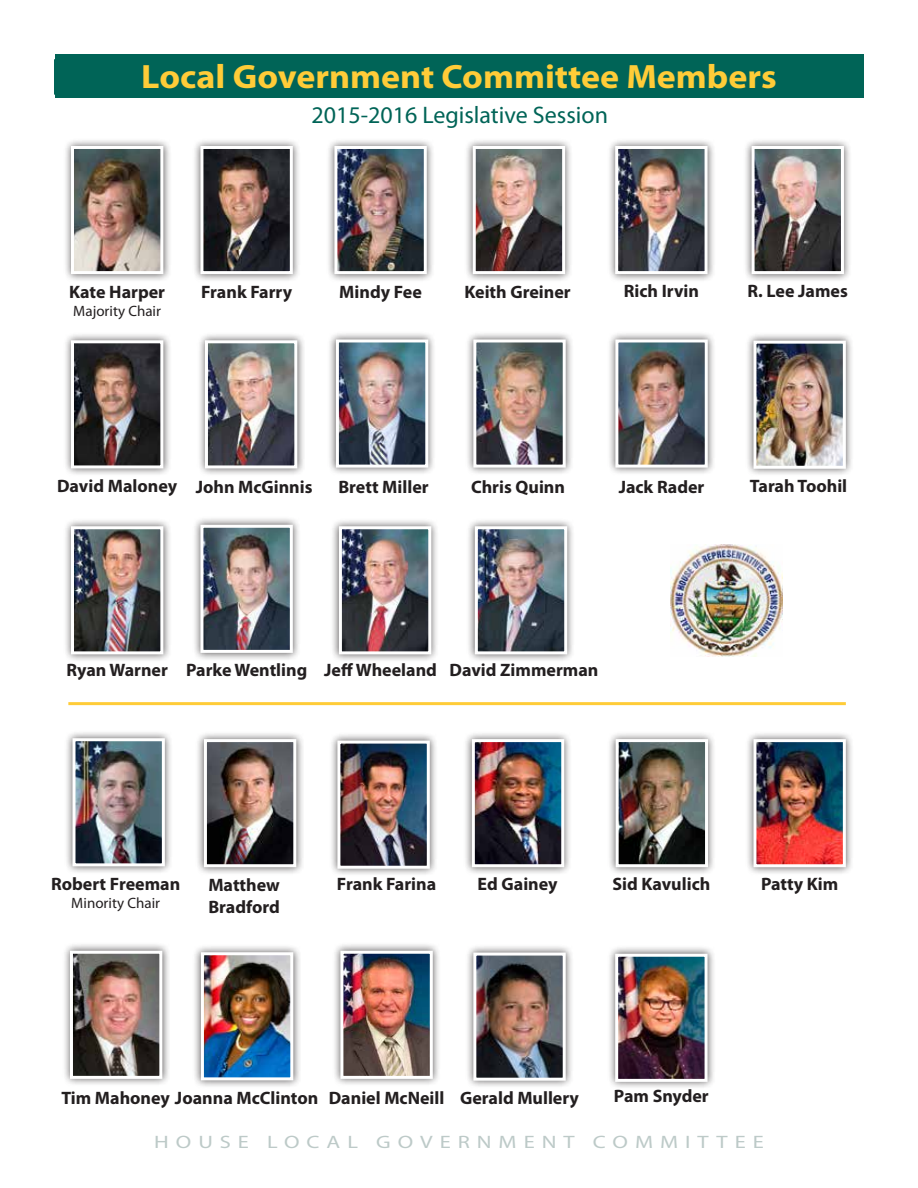
<style>
.page{position:relative;width:918px;height:1188px;background:#fff}
.page>*{position:absolute;margin:0;border:0;box-sizing:border-box;transform-origin:0 0}
.t1{font:700 33.9px "Myriad Pro";color:#ffcc38;scale:1.06 1}
.t2{font:24px "Myriad Pro";color:#006457}
.t3{font:700 18px/21.6px "Myriad Pro";color:#231f20}
.t4{font:18px "Myriad Pro";letter-spacing:.31em;color:#bdcac8;scale:1.25 1}
.t5{font:15px "Myriad Pro";color:#231f20}
</style>
<div class="page">
<div style="left:56px;top:54px;width:808px;height:44px;background:#006457"></div>
<hr style="left:68px;top:702px;width:778px;height:3px;background:#ffcc38">
<div style="left:64px;top:730px;width:109px;height:145px;background:#231f20;opacity:.75"></div>
<img style="left:76px;top:742px;width:85px;height:120px">
<div style="left:72px;top:738px;width:93px;height:128px;border:3px solid #fff"></div>
<div style="left:329px;top:732px;width:109px;height:145px;background:#231f20;opacity:.75"></div>
<img style="left:341px;top:745px;width:85px;height:120px">
<div style="left:337px;top:741px;width:93px;height:128px;border:3px solid #fff"></div>
<div style="left:745px;top:731px;width:109px;height:145px;background:#231f20;opacity:.75"></div>
<img style="left:757px;top:743px;width:85px;height:120px">
<div style="left:753px;top:739px;width:93px;height:128px;border:3px solid #fff"></div>
<div style="left:465px;top:944px;width:109px;height:145px;background:#231f20;opacity:.75"></div>
<img style="left:477px;top:957px;width:85px;height:120px">
<div style="left:473px;top:953px;width:93px;height:128px;border:3px solid #fff"></div>
<div style="left:196px;top:731px;width:108px;height:145px;background:#231f20;opacity:.75"></div>
<img style="left:208px;top:743px;width:84px;height:120px">
<div style="left:204px;top:739px;width:92px;height:128px;border:3px solid #fff"></div>
<div style="left:464px;top:731px;width:108px;height:145px;background:#231f20;opacity:.75"></div>
<img style="left:476px;top:743px;width:84px;height:120px">
<div style="left:472px;top:739px;width:92px;height:128px;border:3px solid #fff"></div>
<div style="left:62px;top:942px;width:108px;height:145px;background:#231f20;opacity:.75"></div>
<img style="left:74px;top:955px;width:84px;height:120px">
<div style="left:70px;top:951px;width:92px;height:128px;border:3px solid #fff"></div>
<div style="left:607px;top:945px;width:108px;height:145px;background:#231f20;opacity:.75"></div>
<img style="left:619px;top:958px;width:85px;height:120px">
<div style="left:615px;top:954px;width:93px;height:128px;border:3px solid #fff"></div>
<div style="left:193px;top:944px;width:108px;height:145px;background:#231f20;opacity:.75"></div>
<img style="left:205px;top:956px;width:84px;height:120px">
<div style="left:201px;top:952px;width:92px;height:128px;border:3px solid #fff"></div>
<div style="left:607px;top:731px;width:109px;height:145px;background:#231f20;opacity:.75"></div>
<img style="left:620px;top:743px;width:84px;height:120px">
<div style="left:616px;top:739px;width:92px;height:128px;border:3px solid #fff"></div>
<div style="left:332px;top:942px;width:109px;height:145px;background:#231f20;opacity:.75"></div>
<img style="left:344px;top:955px;width:85px;height:120px">
<div style="left:340px;top:951px;width:93px;height:128px;border:3px solid #fff"></div>
<img style="left:671px;top:544px;width:112px;height:113px">
<div style="left:192px;top:138px;width:109px;height:144px;background:#231f20;opacity:.75"></div>
<img style="left:204px;top:150px;width:85px;height:120px">
<div style="left:200px;top:146px;width:93px;height:128px;border:3px solid #fff"></div>
<div style="left:326px;top:138px;width:109px;height:144px;background:#231f20;opacity:.75"></div>
<img style="left:338px;top:150px;width:85px;height:120px">
<div style="left:334px;top:146px;width:93px;height:128px;border:3px solid #fff"></div>
<div style="left:465px;top:138px;width:108px;height:144px;background:#231f20;opacity:.75"></div>
<img style="left:477px;top:150px;width:84px;height:120px">
<div style="left:473px;top:146px;width:92px;height:128px;border:3px solid #fff"></div>
<div style="left:743px;top:138px;width:109px;height:144px;background:#231f20;opacity:.75"></div>
<img style="left:756px;top:150px;width:84px;height:120px">
<div style="left:752px;top:146px;width:92px;height:128px;border:3px solid #fff"></div>
<div style="left:63px;top:332px;width:108px;height:145px;background:#231f20;opacity:.75"></div>
<img style="left:75px;top:344px;width:84px;height:120px">
<div style="left:71px;top:340px;width:92px;height:128px;border:3px solid #fff"></div>
<div style="left:197px;top:332px;width:108px;height:145px;background:#231f20;opacity:.75"></div>
<img style="left:209px;top:344px;width:84px;height:120px">
<div style="left:205px;top:340px;width:92px;height:128px;border:3px solid #fff"></div>
<div style="left:607px;top:331px;width:109px;height:145px;background:#231f20;opacity:.75"></div>
<img style="left:619px;top:343px;width:85px;height:121px">
<div style="left:615px;top:339px;width:93px;height:129px;border:3px solid #fff"></div>
<div style="left:465px;top:331px;width:109px;height:145px;background:#231f20;opacity:.75"></div>
<img style="left:477px;top:343px;width:85px;height:121px">
<div style="left:473px;top:339px;width:93px;height:129px;border:3px solid #fff"></div>
<div style="left:63px;top:518px;width:108px;height:145px;background:#231f20;opacity:.75"></div>
<img style="left:75px;top:530px;width:84px;height:120px">
<div style="left:71px;top:526px;width:92px;height:128px;border:3px solid #fff"></div>
<div style="left:331px;top:518px;width:108px;height:145px;background:#231f20;opacity:.75"></div>
<img style="left:343px;top:530px;width:84px;height:120px">
<div style="left:339px;top:526px;width:92px;height:128px;border:3px solid #fff"></div>
<div style="left:467px;top:518px;width:108px;height:145px;background:#231f20;opacity:.75"></div>
<img style="left:479px;top:530px;width:84px;height:120px">
<div style="left:475px;top:526px;width:92px;height:128px;border:3px solid #fff"></div>
<div style="left:63px;top:138px;width:108px;height:144px;background:#231f20;opacity:.75"></div>
<img style="left:75px;top:150px;width:84px;height:120px">
<div style="left:71px;top:146px;width:92px;height:128px;border:3px solid #fff"></div>
<div style="left:607px;top:138px;width:108px;height:144px;background:#231f20;opacity:.75"></div>
<img style="left:619px;top:150px;width:85px;height:120px">
<div style="left:615px;top:146px;width:93px;height:128px;border:3px solid #fff"></div>
<div style="left:328px;top:331px;width:108px;height:145px;background:#231f20;opacity:.75"></div>
<img style="left:340px;top:343px;width:84px;height:121px">
<div style="left:336px;top:339px;width:92px;height:129px;border:3px solid #fff"></div>
<div style="left:745px;top:332px;width:109px;height:145px;background:#231f20;opacity:.75"></div>
<img style="left:757px;top:345px;width:85px;height:120px">
<div style="left:753px;top:341px;width:93px;height:128px;border:3px solid #fff"></div>
<div style="left:192px;top:517px;width:109px;height:144px;background:#231f20;opacity:.75"></div>
<img style="left:204px;top:529px;width:85px;height:120px">
<div style="left:200px;top:525px;width:93px;height:128px;border:3px solid #fff"></div>
<h1 class="t1" style="left:141px;top:57px;width:601px">Local Government Committee Members</h1>
<h2 class="t2" style="left:311px;top:102px;width:298px">2015-2016 Legislative Session</h2>
<p class="t3" style="left:69px;top:282px;width:97px">Kate Harper</p>
<p class="t5" style="left:73px;top:303px;width:89px">Majority Chair</p>
<p class="t3" style="left:624px;top:281px;width:77px">Rich Irvin</p>
<p class="t3" style="left:201px;top:282px;width:92px">Frank Farry</p>
<p class="t3" style="left:339px;top:281px;width:84px">Mindy Fee</p>
<p class="t3" style="left:464px;top:282px;width:108px">Keith Greiner</p>
<p class="t3" style="left:748px;top:281px;width:102px">R. Lee James</p>
<p class="t3" style="left:57px;top:476px;width:257px">David Maloney John McGinnis</p>
<p class="t3" style="left:338px;top:476px;width:92px">Brett Miller</p>
<p class="t3" style="left:750px;top:475px;width:99px">Tarah Toohil</p>
<p class="t3" style="left:471px;top:476px;width:95px">Chris Quinn</p>
<p class="t3" style="left:619px;top:476px;width:87px">Jack Rader</p>
<p class="t3" style="left:66px;top:659px;width:103px">Ryan Warner</p>
<p class="t3" style="left:324px;top:660px;width:276px">Jeff Wheeland David Zimmerman</p>
<p class="t3" style="left:186px;top:659px;width:123px">Parke Wentling</p>
<p class="t3" style="left:51px;top:874px;width:131px">Robert Freeman</p>
<p class="t5" style="left:71px;top:895px;width:90px">Minority Chair</p>
<p class="t3" style="left:208px;top:875px;width:73px">Matthew<br>Bradford</p>
<p class="t3" style="left:337px;top:873px;width:101px">Frank Farina</p>
<p class="t3" style="left:478px;top:873px;width:82px">Ed Gainey</p>
<p class="t3" style="left:612px;top:873px;width:99px">Sid Kavulich</p>
<p class="t3" style="left:761px;top:873px;width:79px">Patty Kim</p>
<p class="t3" style="left:61px;top:1088px;width:258px">Tim Mahoney Joanna McClinton</p>
<p class="t3" style="left:329px;top:1087px;width:252px">Daniel McNeill Gerald Mullery</p>
<p class="t3" style="left:614px;top:1086px;width:96px">Pam Snyder</p>
<p class="t4" style="left:154px;top:1132px;width:402px">House LOCAL GOVE RNME NT Comm</p>
<p class="t4" style="left:685px;top:1132px;width:64px">itt ee</p>
</div>
